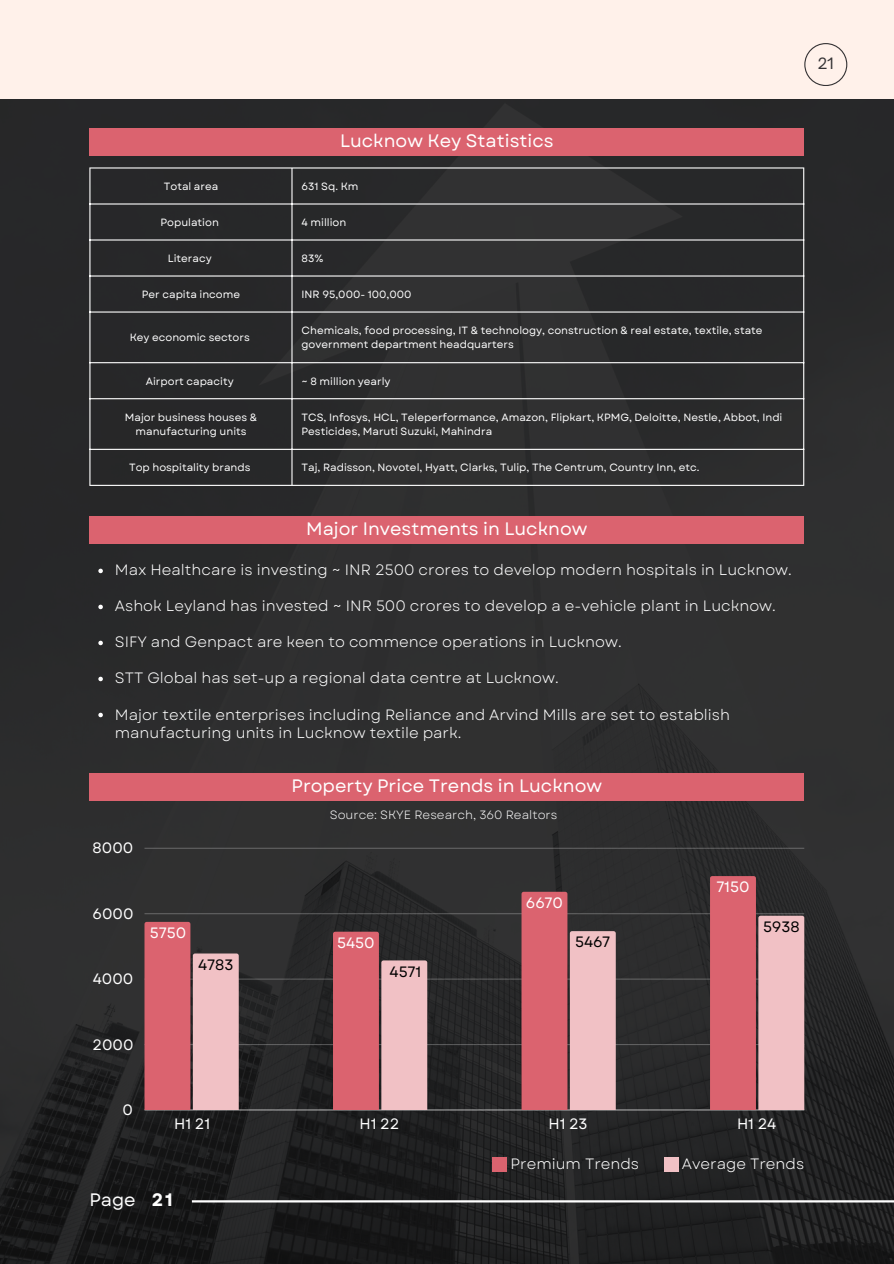
<style>
.page{position:relative;width:894px;height:1264px;background:#fff}
.page>*{position:absolute;margin:0;border:0;box-sizing:border-box;transform-origin:0 0}
.t1{font:18px "Garet";color:#fff}
.t2{font:700 18px "Garet";color:#fff}
.t3{font:15px/18px "Garet";color:#fff}
.t4{font:15px "Garet";color:#fff}
.t5{font:15px "Garet";color:#000}
.t6{font:15px "Open Sauce One";color:#343234}
.t7{font:12px "Garet";color:#f5f5f5}
.t8{font:10.5px/14px "Garet";color:#fff}
</style>
<div class="page">
<img style="left:0;top:99px;width:893px;height:1164px">
<div style="left:0;top:0;width:893px;height:99px;background:#fff1ea"></div>
<svg style="left:804px;top:43px;width:42px;height:43px"></svg>
<hr style="left:89px;top:168px;width:1px;height:317px;background:#fff">
<hr style="left:291px;top:168px;width:1px;height:317px;background:#fff">
<hr style="left:802px;top:168px;width:2px;height:317px;background:#fff">
<hr style="left:89px;top:167px;width:715px;height:1px;background:#fff">
<hr style="left:89px;top:203px;width:715px;height:1px;background:#fff">
<hr style="left:89px;top:239px;width:715px;height:1px;background:#fff">
<hr style="left:89px;top:275px;width:715px;height:1px;background:#fff">
<hr style="left:89px;top:311px;width:715px;height:1px;background:#fff">
<hr style="left:89px;top:362px;width:715px;height:1px;background:#fff">
<hr style="left:89px;top:398px;width:715px;height:1px;background:#fff">
<hr style="left:89px;top:449px;width:715px;height:1px;background:#fff">
<hr style="left:89px;top:485px;width:715px;height:1px;background:#fff">
<div style="left:89px;top:129px;width:715px;height:27px;background:#db636f"></div>
<div style="left:89px;top:516px;width:715px;height:27px;background:#db636f"></div>
<div style="left:89px;top:773px;width:715px;height:27px;background:#db636f"></div>
<hr style="left:192px;top:1200px;width:701px;height:2px;background:#fff">
<hr style="left:144px;top:1109px;width:660px;height:1px;background:#fff;opacity:.6">
<hr style="left:144px;top:1043px;width:660px;height:2px;background:#fff;opacity:.25">
<hr style="left:144px;top:978px;width:660px;height:1px;background:#414142">
<hr style="left:144px;top:913px;width:660px;height:1px;background:#5a5b5b">
<hr style="left:144px;top:847px;width:660px;height:1px;background:#3e3e3e">
<svg style="left:144px;top:921px;width:95px;height:188px;background:#cf8289"></svg>
<svg style="left:333px;top:931px;width:94px;height:178px;background:#cf8289"></svg>
<svg style="left:521px;top:891px;width:94px;height:218px;background:#ce8188"></svg>
<svg style="left:709px;top:876px;width:95px;height:233px;background:#cb8087"></svg>
<svg style="left:98px;top:568px;width:5px;height:5px"></svg>
<svg style="left:98px;top:604px;width:5px;height:5px"></svg>
<svg style="left:98px;top:640px;width:5px;height:5px"></svg>
<svg style="left:98px;top:676px;width:5px;height:5px"></svg>
<svg style="left:98px;top:712px;width:5px;height:5px"></svg>
<div style="left:492px;top:1156px;width:14px;height:15px;background:#db636f"></div>
<div style="left:663px;top:1156px;width:15px;height:15px;background:#f1c1c5"></div>
<p class="t6" style="left:817px;top:54px;width:17px">21</p>
<p class="t1" style="left:340px;top:128px;width:215px">Lucknow Key Statistics</p>
<h1 class="t8" style="left:164px;top:179px;width:56px">Total area</h1>
<p class="t8" style="left:301px;top:179px;width:58px">631 Sq. Km</p>
<p class="t8" style="left:160px;top:215px;width:60px">Population</p>
<p class="t8" style="left:301px;top:215px;width:46px">4 million</p>
<p class="t8" style="left:168px;top:251px;width:45px">Literacy</p>
<p class="t8" style="left:301px;top:251px;width:23px">83%</p>
<p class="t8" style="left:142px;top:287px;width:100px">Per capita income</p>
<p class="t8" style="left:301px;top:287px;width:111px">INR 95,000- 100,000</p>
<p class="t8" style="left:130px;top:330px;width:122px">Key economic sectors</p>
<p class="t8" style="left:301px;top:323px;width:462px">Chemicals, food processing, IT &amp; technology, construction &amp; real estate, textile, state government department headquarters</p>
<p class="t8" style="left:146px;top:374px;width:89px">Airport capacity</p>
<p class="t8" style="left:301px;top:374px;width:90px">~ 8 million yearly</p>
<p class="t8" style="left:125px;top:410px;width:134px;text-align:center">Major business houses &amp; manufacturing units</p>
<p class="t8" style="left:301px;top:410px;width:482px">TCS, Infosys, HCL, Teleperformance, Amazon, Flipkart, KPMG, Deloitte, Nestle, Abbot, Indi<br>Pesticides, Maruti Suzuki, Mahindra</p>
<p class="t8" style="left:129px;top:460px;width:123px">Top hospitality brands</p>
<p class="t8" style="left:301px;top:460px;width:399px">Taj, Radisson, Novotel, Hyatt, Clarks, Tulip, The Centrum, Country Inn, etc.</p>
<h1 class="t1" style="left:306px;top:516px;width:283px">Major Investments in Lucknow</h1>
<p class="t3" style="left:115px;top:561px;width:678px">Max Healthcare is investing ~ INR 2500 crores to develop modern hospitals in Lucknow.</p>
<p class="t3" style="left:115px;top:597px;width:662px">Ashok Leyland has invested ~ INR 500 crores to develop a e-vehicle plant in Lucknow.</p>
<h1 class="t3" style="left:115px;top:633px;width:508px">SIFY and Genpact are keen to commence operations in Lucknow.</h1>
<p class="t3" style="left:115px;top:669px;width:445px">STT Global has set-up a regional data centre at Lucknow.</p>
<p class="t3" style="left:115px;top:705px;width:616px">Major textile enterprises including Reliance and Arvind Mills are set to establish manufacturing units in Lucknow textile park.</p>
<p class="t1" style="left:291px;top:773px;width:312px">Property Price Trends in Lucknow</p>
<h2 class="t4" style="left:93px;top:837px;width:42px">8000</h2>
<h2 class="t4" style="left:92px;top:902px;width:43px">6000</h2>
<h2 class="t4" style="left:93px;top:968px;width:42px">4000</h2>
<h2 class="t4" style="left:150px;top:922px;width:38px">5750</h2>
<h2 class="t5" style="left:198px;top:953px;width:37px">4783</h2>
<h2 class="t4" style="left:92px;top:1033px;width:43px">2000</h2>
<h2 class="t7" style="left:330px;top:806px;width:229px">Source: SKYE Research, 360 Realtors</h2>
<h2 class="t4" style="left:337px;top:931px;width:39px">5450</h2>
<h2 class="t5" style="left:389px;top:960px;width:33px">4571</h2>
<h2 class="t4" style="left:526px;top:891px;width:38px">6670</h2>
<h2 class="t5" style="left:575px;top:931px;width:37px">5467</h2>
<h2 class="t4" style="left:716px;top:876px;width:35px">7150</h2>
<h2 class="t5" style="left:762px;top:915px;width:38px">5938</h2>
<h2 class="t4" style="left:122px;top:1098px;width:12px">0</h2>
<h2 class="t4" style="left:174px;top:1112px;width:37px">H1 21</h2>
<h2 class="t4" style="left:359px;top:1112px;width:41px">H1 22</h2>
<h2 class="t4" style="left:548px;top:1112px;width:41px">H1 23</h2>
<h2 class="t4" style="left:736px;top:1112px;width:41px">H1 24</h2>
<h1 class="t3" style="left:510px;top:1154px;width:130px">Premium Trends</h1>
<p class="t3" style="left:681px;top:1154px;width:124px">Average Trends</p>
<p class="t1" style="left:89px;top:1186px;width:48px">Page</p>
<p class="t2" style="left:152px;top:1186px;width:23px">21</p>
</div>
